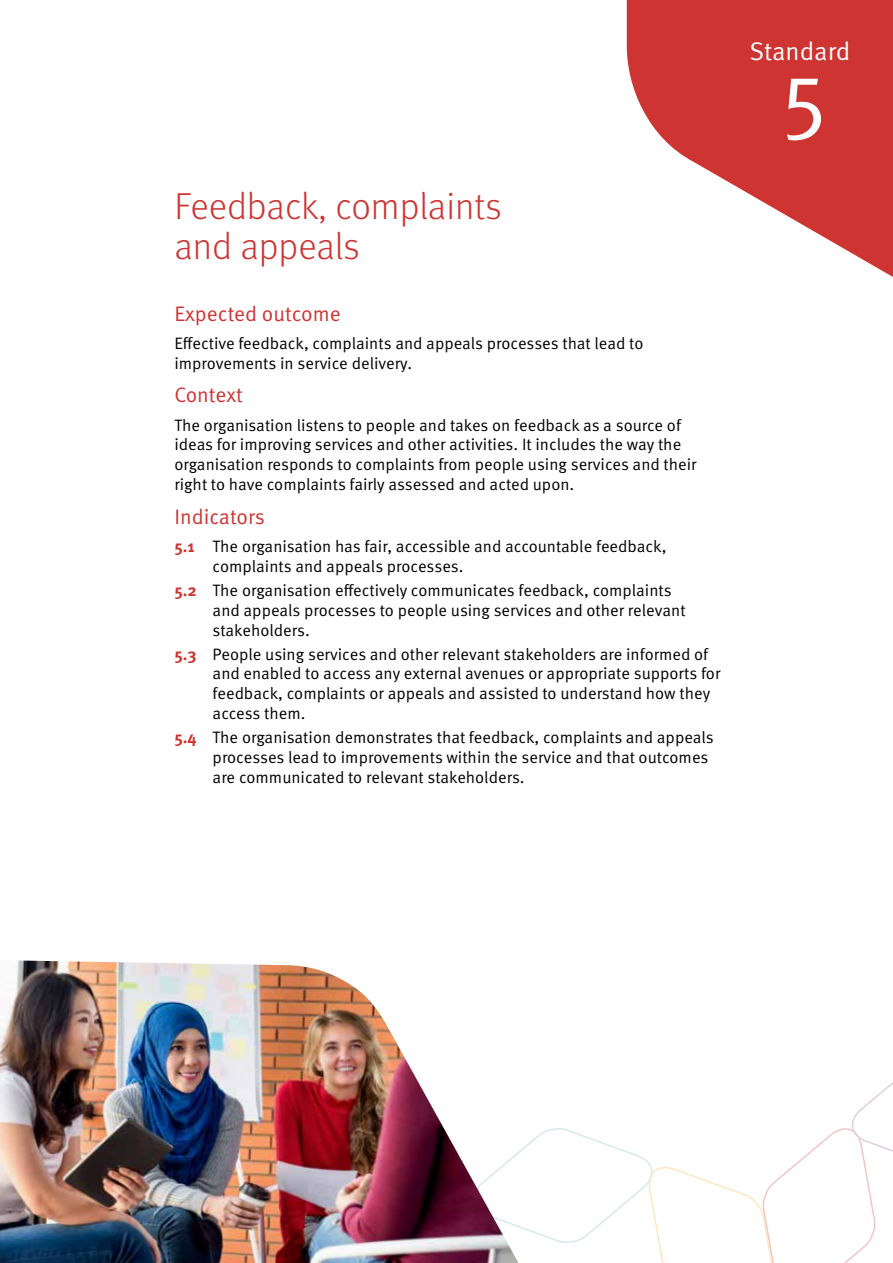
<style>
.page{position:relative;width:893px;height:1263px;background:#fff}
.page>*{position:absolute;margin:0;border:0;box-sizing:border-box;transform-origin:0 0}
.t1{font:90.45px "Meta Normal LF";color:#fff}
.t2{font:300 37.5px/40.5px "Meta OT";color:#ce3431}
.t3{font:25.5px "Meta OT Norm";color:#fff}
.t4{font:21px "Meta OT Norm";color:#ce3431}
.t5{font:16.5px/19.8px "Meta OT Norm";color:#000}
.s1{font-family:"Meta OT";font-weight:700;color:#ce3431}
</style>
<div class="page">
<svg style="left:518px;top:1082px;width:375px;height:181px"></svg>
<img style="left:0;top:960px;width:518px;height:303px">
<svg style="left:627px;top:0;width:266px;height:277px;fill:#ce3431"></svg>
<h2 class="t2" style="left:174px;top:186px;width:329px">Feedback, complaints and appeals</h2>
<p class="t4" style="left:174px;top:301px;width:168px">Expected outcome</p>
<p class="t5" style="left:174px;top:333px;width:471px">Effective feedback, complaints and appeals processes that lead to improvements in service delivery.</p>
<p class="t4" style="left:174px;top:382px;width:70px">Context</p>
<p class="t5" style="left:174px;top:415px;width:524px">The organisation listens to people and takes on feedback as a source of ideas for improving services and other activities. It includes the way the organisation responds to complaints from people using services and their right to have complaints fairly assessed and acted upon.</p>
<p class="t4" style="left:174px;top:504px;width:92px">Indicators</p>
<p class="t5" style="left:213px;top:537px;width:455px;text-indent:-38px"><span class="s1">5.1</span> The organisation has fair, accessible and accountable feedback, complaints and appeals processes.</p>
<p class="t5" style="left:213px;top:580px;width:474px;text-indent:-38px"><span class="s1">5.2</span> The organisation effectively communicates feedback, complaints and appeals processes to people using services and other relevant stakeholders.</p>
<p class="t5" style="left:213px;top:644px;width:509px;text-indent:-38px"><span class="s1">5.3</span> People using services and other relevant stakeholders are informed of and enabled to access any external avenues or appropriate supports for feedback, complaints or appeals and assisted to understand how they access them.</p>
<p class="t5" style="left:213px;top:728px;width:503px;text-indent:-38px"><span class="s1">5.4</span> The organisation demonstrates that feedback, complaints and appeals processes lead to improvements within the service and that outcomes are communicated to relevant stakeholders.</p>
<h3 class="t3" style="left:749px;top:36px;width:102px">Standard</h3>
<h1 class="t1" style="left:778px;top:54px;width:52px">5</h1>
</div>
